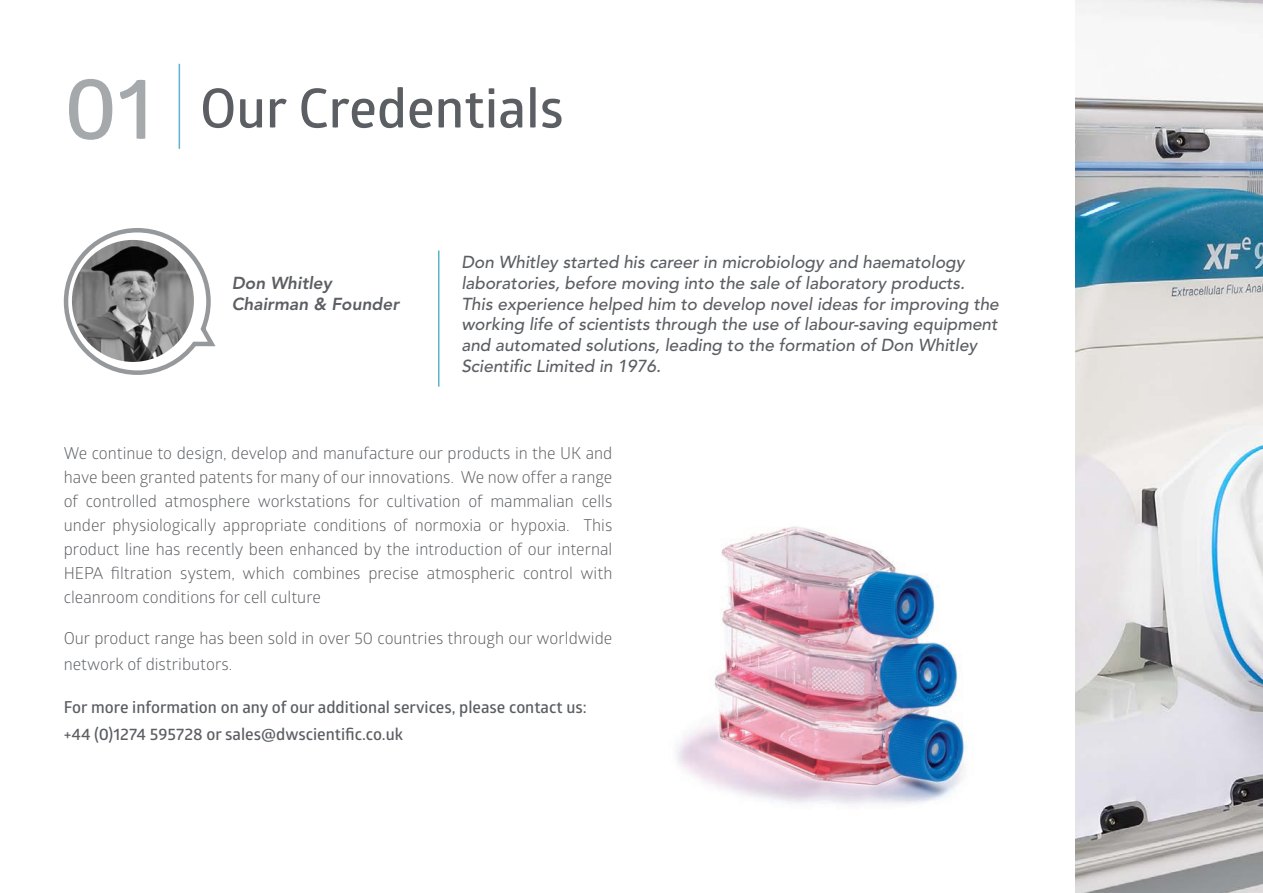
<style>
.page{position:relative;width:1263px;height:893px;background:#fff}
.page>*{position:absolute;margin:0;border:0;box-sizing:border-box;transform-origin:0 0}
.Table_of_contents_2{font:600 87px "Glober";color:#a5a9ac}
.Headline_1{font:600 54px "Glober";color:#5b5e62}
.t1{font:italic 500 17.25px/20.7px "Avenir";color:#5b5e62}
.t2{font:italic 800 17.25px/20.7px "Avenir";color:#5b5e62}
.t3{font:16.5px/24px "Glober";color:#5b5e62;text-align:justify}
.t4{font:600 16.5px/26.2px "Glober";color:#5b5e62}
</style>
<div class="page">
<img style="left:1076px;top:0;width:187px;height:893px">
<hr style="left:179px;top:64px;width:1px;height:85px;background:#5bb3cd">
<img style="left:676px;top:526px;width:292px;height:279px">
<hr style="left:438px;top:251px;width:1px;height:136px;background:#5bb3cd">
<svg style="left:63px;top:228px;width:153px;height:147px"></svg>
<img style="left:72px;top:240px;width:122px;height:122px;border-radius:61px">
<p class="Table_of_contents_2" style="left:64px;top:47px;width:91px">01</p>
<p class="Headline_1" style="left:200px;top:71px;width:365px">Our Credentials</p>
<p class="t2" style="left:232px;top:273px;width:169px">Don Whitley<br>Chairman &amp; Founder</p>
<p class="t1" style="left:461px;top:252px;width:539px">Don Whitley started his career in microbiology and haematology laboratories, before moving into the sale of laboratory products.<br>This experience helped him to develop novel ideas for improving the working life of scientists through the use of labour-saving equipment and automated solutions, leading to the formation of Don Whitley Scientific Limited in 1976.</p>
<p class="t3" style="left:64px;top:440px;width:550px">We continue to design, develop and manufacture our products in the UK and have been granted patents for many of our innovations. We now offer a range of controlled atmosphere workstations for cultivation of mammalian cells under physiologically appropriate conditions of normoxia or hypoxia. This product line has recently been enhanced by the introduction of our internal HEPA filtration system, which combines precise atmospheric control with cleanroom conditions for cell culture</p>
<p class="t3" style="left:64px;top:624px;width:550px;line-height:26.2px">Our product range has been sold in over 50 countries through our worldwide network of distributors.</p>
<p class="t4" style="left:64px;top:694px;width:525px">For more information on any of our additional services, please contact us: +44 (0)1274 595728 or sales@dwscientific.co.uk</p>
</div>
